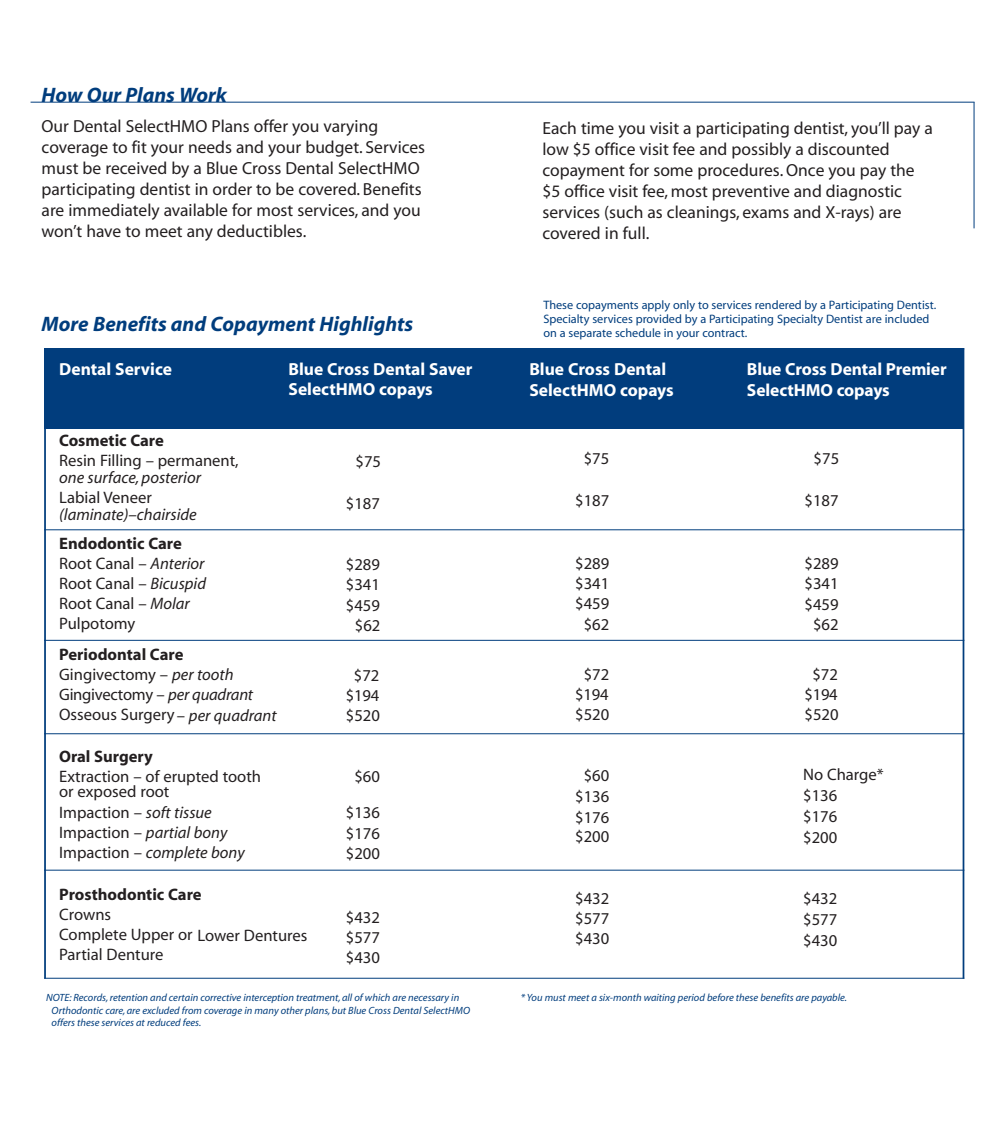
<style>
.page{position:relative;width:1008px;height:1134px;background:#fff}
.page>*{position:absolute;margin:0;border:0;box-sizing:border-box;transform-origin:0 0}
.t1{font:italic 700 21px "Myriad";color:#013d7d}
.t2{font:17.5px/21px "Myriad";color:#231f20}
.t3{font:700 17.5px/21px "Myriad";color:#fff}
.t4{font:16.62px/20.1px "Myriad";color:#231f20;text-align:center}
.t5{font:italic 16.62px/20.1px "Myriad";color:#231f20}
.t6{font:700 16.62px "Myriad";color:#231f20}
.t7{font:12.25px/14px "Myriad";color:#013d7d}
.t8{font:italic 10.5px/12.2px "Myriad";color:#013d7d}
.s1{font-weight:700}
.s2{font-style:italic}
.s3{font-style:normal}
</style>
<div class="page">
<div style="left:44px;top:348px;width:919px;height:81px;background:#013d7d"></div>
<hr style="left:974px;top:102px;width:1px;height:126px;background:#013d7d">
<hr style="left:31px;top:102px;width:944px;height:1px;background:#013d7d">
<hr style="left:44px;top:348px;width:2px;height:631px;background:#013d7d">
<hr style="left:963px;top:348px;width:1px;height:631px;background:#013d7d">
<hr style="left:44px;top:529px;width:920px;height:1px;background:#013d7d">
<hr style="left:44px;top:640px;width:920px;height:1px;background:#013d7d">
<hr style="left:44px;top:733px;width:920px;height:1px;background:#013d7d">
<hr style="left:44px;top:870px;width:920px;height:1px;background:#013d7d">
<hr style="left:44px;top:978px;width:920px;height:1px;background:#013d7d">
<p class="t1" style="left:42px;top:87px;width:187px">How Our Plans Work</p>
<p class="t2" style="left:42px;top:117px;width:385px">Our Dental SelectHMO Plans offer you varying coverage to fit your needs and your budget. Services must be received by a Blue Cross Dental SelectHMO participating dentist in order to be covered. Benefits are immediately available for most services, and you won’t have to meet any deductibles.</p>
<p class="t2" style="left:542px;top:119px;width:392px">Each time you visit a participating dentist, you’ll pay a low $5 office visit fee and possibly a discounted copayment for some procedures. Once you pay the $5 office visit fee, most preventive and diagnostic services (such as cleanings, exams and X-rays) are covered in full.</p>
<p class="t1" style="left:42px;top:316px;width:373px">More Benefits and Copayment Highlights</p>
<p class="t3" style="left:59px;top:360px;width:114px">Dental Service</p>
<p class="t3" style="left:288px;top:360px;width:186px;line-height:20.1px">Blue Cross Dental Saver<br>SelectHMO copays</p>
<p class="t6" style="left:59px;top:434px;width:106px">Cosmetic Care</p>
<p class="t4" style="left:59px;top:452px;width:181px">Resin Filling – permanent,</p>
<p class="t5" style="left:59px;top:469px;width:143px">one surface, posterior</p>
<p class="t4" style="left:59px;top:489px;width:94px">Labial Veneer</p>
<p class="t5" style="left:59px;top:505px;width:139px">(laminate)–chairside</p>
<p class="t4" style="left:59px;top:535px;width:149px;text-align:left"><span class="s1">Endodontic Care<br></span>Root Canal – <span class="s2">Anterior<br></span>Root Canal – <span class="s2">Bicuspid<br></span>Root Canal – <span class="s2">Molar<br></span>Pulpotomy</p>
<p class="t4" style="left:59px;top:646px;width:219px;text-align:left"><span class="s1">Periodontal Care<br></span>Gingivectomy – <span class="s2">per tooth<br></span>Gingivectomy – <span class="s2">per quadrant<br></span>Osseous Surgery– <span class="s2">per quadrant</span></p>
<p class="t6" style="left:59px;top:750px;width:95px">Oral Surgery</p>
<p class="t4" style="left:59px;top:770px;width:204px;line-height:15.8px;text-align:left">Extraction – of erupted tooth or exposed root</p>
<p class="t5" style="left:59px;top:803px;width:187px"><span class="s3">Impaction –</span> soft tissue<br><span class="s3">Impaction –</span> partial bony<br><span class="s3">Impaction –</span> complete bony</p>
<p class="t6" style="left:59px;top:888px;width:144px">Prosthodontic Care</p>
<p class="t4" style="left:59px;top:906px;width:250px;text-align:left">Crowns<br>Complete Upper or Lower Dentures<br>Partial Denture</p>
<p class="t4" style="left:355px;top:453px;width:27px">$75</p>
<p class="t4" style="left:346px;top:495px;width:36px">$187</p>
<p class="t4" style="left:346px;top:556px;width:36px">$289 $341 $459 $62</p>
<p class="t4" style="left:346px;top:667px;width:36px">$72 $194 $520</p>
<p class="t4" style="left:354px;top:768px;width:27px">$60</p>
<p class="t4" style="left:346px;top:804px;width:36px;line-height:21px;text-align:left">$136 $176</p>
<p class="t4" style="left:346px;top:845px;width:36px">$200</p>
<p class="t4" style="left:346px;top:908px;width:36px;text-align:justify">$432 $577 $430</p>
<p class="t7" style="left:543px;top:299px;width:394px">These copayments apply only to services rendered by a Participating Dentist.<br>Specialty services provided by a Participating Specialty Dentist are included on a separate schedule in your contract.</p>
<p class="t3" style="left:529px;top:360px;width:146px">Blue Cross Dental<br>SelectHMO copays</p>
<p class="t4" style="left:584px;top:450px;width:27px">$75</p>
<p class="t4" style="left:575px;top:492px;width:36px">$187</p>
<p class="t4" style="left:575px;top:554px;width:36px">$289 $341 $459 $62</p>
<p class="t4" style="left:575px;top:665px;width:36px">$72 $194 $520</p>
<p class="t4" style="left:575px;top:766px;width:36px;line-height:21px">$60 $136 $176</p>
<p class="t4" style="left:575px;top:828px;width:36px">$200</p>
<p class="t4" style="left:575px;top:890px;width:36px;text-align:justify">$432 $577 $430</p>
<p class="t3" style="left:747px;top:360px;width:201px">Blue Cross Dental Premier<br>SelectHMO copays</p>
<p class="t4" style="left:814px;top:450px;width:27px">$75</p>
<p class="t4" style="left:804px;top:492px;width:36px">$187</p>
<p class="t4" style="left:804px;top:555px;width:36px">$289 $341 $459 $62</p>
<p class="t4" style="left:804px;top:665px;width:36px">$72 $194 $520</p>
<p class="t4" style="left:803px;top:766px;width:82px;line-height:21px;text-align:left">No Charge* $136<br>$176<br>$200</p>
<p class="t4" style="left:803px;top:890px;width:36px;line-height:21px;text-align:justify">$432 $577 $430</p>
<p class="t8" style="left:52px;top:993px;width:420px;text-indent:-5px">NOTE: Records, retention and certain corrective interception treatment, all of which are necessary in<br>Orthodontic care, are excluded from coverage in many other plans, but Blue Cross Dental SelectHMO offers these services at reduced fees.</p>
<p class="t8" style="left:521px;top:993px;width:328px">* You must meet a six-month waiting period before these benefits are payable.</p>
</div>
